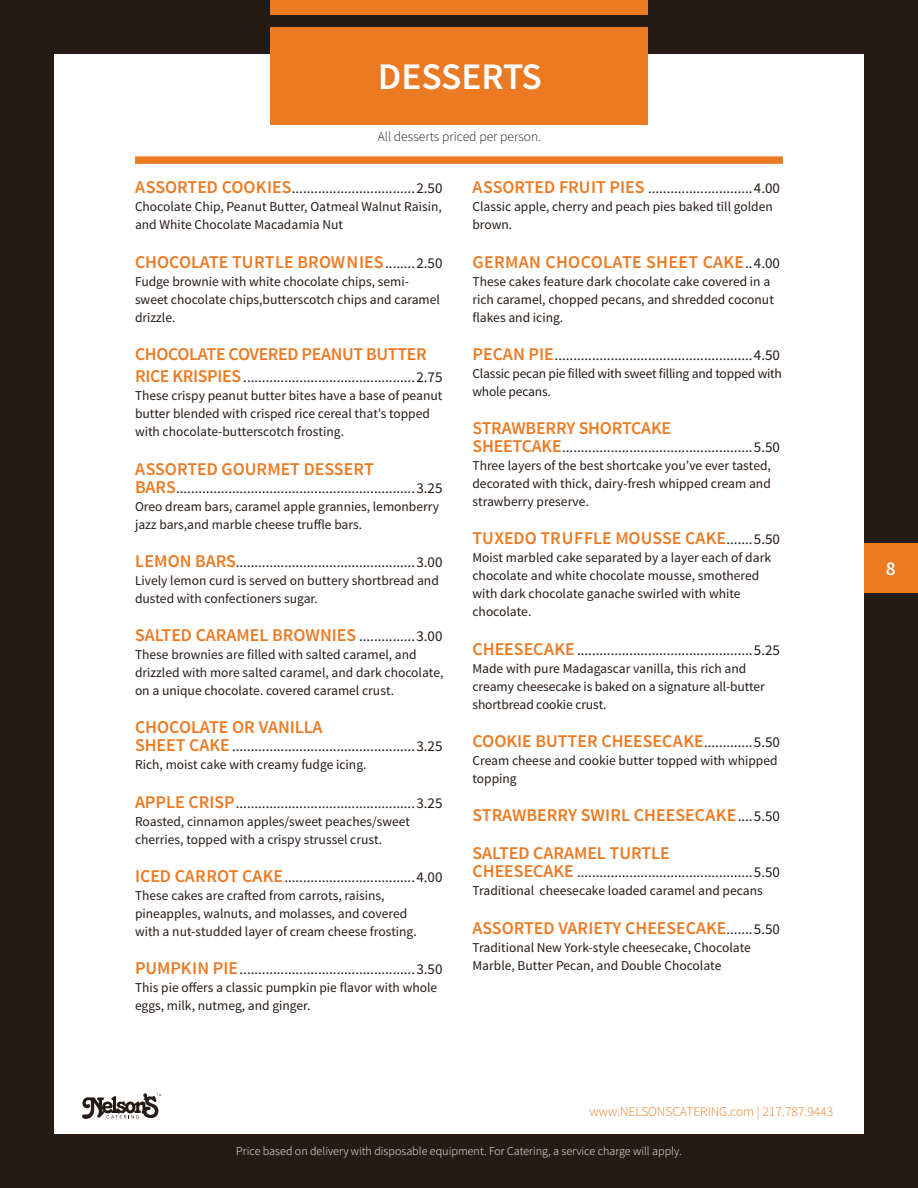
<style>
.page{position:relative;width:918px;height:1188px;background:#251a14}
.page>*{position:absolute;margin:0;border:0;box-sizing:border-box;transform-origin:0 0}
.t1{font:600 37.5px "Source Sans Pro";color:#fff}
.t2{font:600 19.5px "Source Sans Pro";color:#fff}
.t3{font:600 18px/38.2px "Source Sans Pro";color:#ec7a23}
.t4{font:600 18px "Source Sans Pro";letter-spacing:.02em;color:#ec7a23}
.t5{font:600 18px "Source Sans Pro";letter-spacing:-.02em;color:#ec7a23}
.t6{font:15px "Source Sans Pro";color:#251a14}
.t7{font:13.5px/18px "Source Sans Pro";color:#251a14}
.t8{font:300 13.5px "Source Sans Pro";color:#ec7a23}
.t9{font:300 13.5px "Source Sans Pro";color:#251a14}
.t10{font:300 12px "Source Sans Pro";color:#fff}
.s1{font-weight:600;font-size:18px;color:#ec7a23}
.s2{font-weight:400;font-size:15px;color:#251a14}
</style>
<div class="page">
<div style="left:54px;top:54px;width:810px;height:1080px;background:#fff"></div>
<svg style="left:82px;top:1093px;width:79px;height:26px"></svg>
<div style="left:135px;top:156px;width:648px;height:8px;background:#ec7a23"></div>
<div style="left:270px;top:28px;width:378px;height:97px;background:#ec7a23"></div>
<div style="left:270px;top:0;width:378px;height:14px;background:#ec7a23"></div>
<div style="left:864px;top:543px;width:54px;height:49px;background:#ec7a23"></div>
<h1 class="t1" style="left:378px;top:53px;width:165px">DESSERTS</h1>
<p class="t9" style="left:378px;top:128px;width:165px">All desserts priced per person.</p>
<p class="t6" style="left:135px;top:179px;width:309px"><span class="s1">ASSORTED COOKIES</span>.................................2.50</p>
<p class="t7" style="left:135px;top:198px;width:308px">Chocolate Chip, Peanut Butter, Oatmeal Walnut Raisin, and White Chocolate Macadamia Nut</p>
<h3 class="t3" style="left:135px;top:243px;width:309px">CHOCOLATE TURTLE BROWNIES<span class="s2">........2.50</span></h3>
<p class="t7" style="left:135px;top:272px;width:306px">Fudge brownie with white chocolate chips, semi&shy;sweet chocolate chips,butterscotch chips and caramel drizzle.</p>
<h3 class="t5" style="left:135px;top:342px;width:293px">CHOCOLATE COVERED PEANUT BUTTER</h3>
<p class="t6" style="left:135px;top:368px;width:309px"><span class="s1">RICE KRISPIES</span>..............................................2.75</p>
<p class="t7" style="left:135px;top:387px;width:309px">These crispy peanut butter bites have a base of peanut butter blended with crisped rice cereal that’s topped with chocolate-butterscotch frosting.</p>
<h3 class="t3" style="left:135px;top:450px;width:240px">ASSORTED GOURMET DESSERT</h3>
<p class="t6" style="left:135px;top:478px;width:309px"><span class="s1">BARS</span>................................................................3.25</p>
<p class="t7" style="left:135px;top:497px;width:306px">Oreo dream bars, caramel apple grannies, lemonberry jazz bars,and marble cheese truffle bars.</p>
<p class="t6" style="left:135px;top:553px;width:309px"><span class="s1">LEMON BARS</span>................................................3.00</p>
<p class="t7" style="left:135px;top:572px;width:305px">Lively lemon curd is served on buttery shortbread and dusted with confectioners sugar.</p>
<h3 class="t3" style="left:135px;top:616px;width:309px">SALTED CARAMEL BROWNIES <span class="s2">...............3.00</span></h3>
<p class="t7" style="left:135px;top:646px;width:310px">These brownies are filled with salted caramel, and drizzled with more salted caramel, and dark chocolate, on a unique chocolate. covered caramel crust.</p>
<h3 class="t3" style="left:135px;top:709px;width:189px">CHOCOLATE OR VANILLA</h3>
<p class="t6" style="left:135px;top:737px;width:309px"><span class="s1">SHEET CAKE</span>.................................................3.25</p>
<p class="t7" style="left:135px;top:756px;width:233px">Rich, moist cake with creamy fudge icing.</p>
<p class="t6" style="left:135px;top:793px;width:309px"><span class="s1">APPLE CRISP</span>................................................3.25</p>
<p class="t7" style="left:135px;top:812px;width:277px">Roasted, cinnamon apples/sweet peaches/sweet cherries, topped with a crispy strussel crust.</p>
<p class="t6" style="left:135px;top:868px;width:309px"><span class="s1">ICED CARROT CAKE</span>...................................4.00</p>
<p class="t7" style="left:135px;top:887px;width:283px">These cakes are crafted from carrots, raisins, pineapples, walnuts, and molasses, and covered with a nut-studded layer of cream cheese frosting.</p>
<p class="t6" style="left:135px;top:960px;width:309px"><span class="s1">PUMPKIN PIE</span>...............................................3.50</p>
<p class="t7" style="left:135px;top:979px;width:304px">This pie offers a classic pumpkin pie flavor with whole eggs, milk, nutmeg, and ginger.</p>
<p class="t6" style="left:472px;top:179px;width:309px"><span class="s1">ASSORTED FRUIT PIES</span> ............................4.00</p>
<p class="t7" style="left:472px;top:198px;width:302px">Classic apple, cherry and peach pies baked till golden brown.</p>
<h3 class="t4" style="left:472px;top:250px;width:309px">GERMAN CHOCOLATE SHEET CAKE<span class="s2">..4.00</span></h3>
<p class="t7" style="left:472px;top:272px;width:303px">These cakes feature dark chocolate cake covered in a rich caramel, chopped pecans, and shredded coconut flakes and icing.</p>
<p class="t6" style="left:472px;top:346px;width:309px"><span class="s1">PECAN PIE</span>.....................................................4.50</p>
<p class="t7" style="left:472px;top:365px;width:311px">Classic pecan pie filled with sweet filling and topped with whole pecans.</p>
<h3 class="t3" style="left:472px;top:409px;width:200px">STRAWBERRY SHORTCAKE</h3>
<p class="t6" style="left:472px;top:438px;width:309px"><span class="s1">SHEETCAKE</span>...................................................5.50</p>
<p class="t7" style="left:472px;top:457px;width:300px;text-align:justify">Three layers of the best shortcake you’ve ever tasted, decorated with thick, dairy-fresh whipped cream and strawberry preserve.</p>
<h3 class="t3" style="left:472px;top:520px;width:309px">TUXEDO TRUFFLE MOUSSE CAKE<span class="s2">.......5.50</span></h3>
<p class="t7" style="left:472px;top:549px;width:300px">Moist marbled cake separated by a layer each of dark chocolate and white chocolate mousse, smothered with dark chocolate ganache swirled with white chocolate.</p>
<p class="t6" style="left:472px;top:640px;width:309px"><span class="s1">CHEESECAKE</span>...............................................5.25</p>
<p class="t7" style="left:472px;top:659px;width:294px">Made with pure Madagascar vanilla, this rich and creamy cheesecake is baked on a signature all-butter shortbread cookie crust.</p>
<h3 class="t3" style="left:472px;top:722px;width:309px">COOKIE BUTTER CHEESECAKE<span class="s2">.............5.50</span></h3>
<p class="t7" style="left:472px;top:752px;width:307px">Cream cheese and cookie butter topped with whipped topping</p>
<h3 class="t3" style="left:472px;top:796px;width:309px">STRAWBERRY SWIRL CHEESECAKE<span class="s2">....5.50<br></span>SALTED CARAMEL TURTLE</h3>
<p class="t6" style="left:472px;top:863px;width:309px"><span class="s1">CHEESECAKE</span> ...............................................5.50</p>
<p class="t7" style="left:472px;top:882px;width:292px">Traditional cheesecake loaded caramel and pecans</p>
<h3 class="t3" style="left:472px;top:909px;width:309px">ASSORTED VARIETY CHEESECAKE<span class="s2">.......5.50</span></h3>
<p class="t7" style="left:472px;top:938px;width:280px">Traditional New York-style cheesecake, Chocolate<br>Marble, Butter Pecan, and Double Chocolate</p>
<p class="t8" style="left:590px;top:1104px;width:245px">www.NELSONSCATERING.com | 217.787.9443</p>
<p class="t10" style="left:236px;top:1144px;width:447px">Price based on delivery with disposable equipment. For Catering, a service charge will apply.</p>
<h2 class="t2" style="left:886px;top:556px;width:12px">8</h2>
</div>
